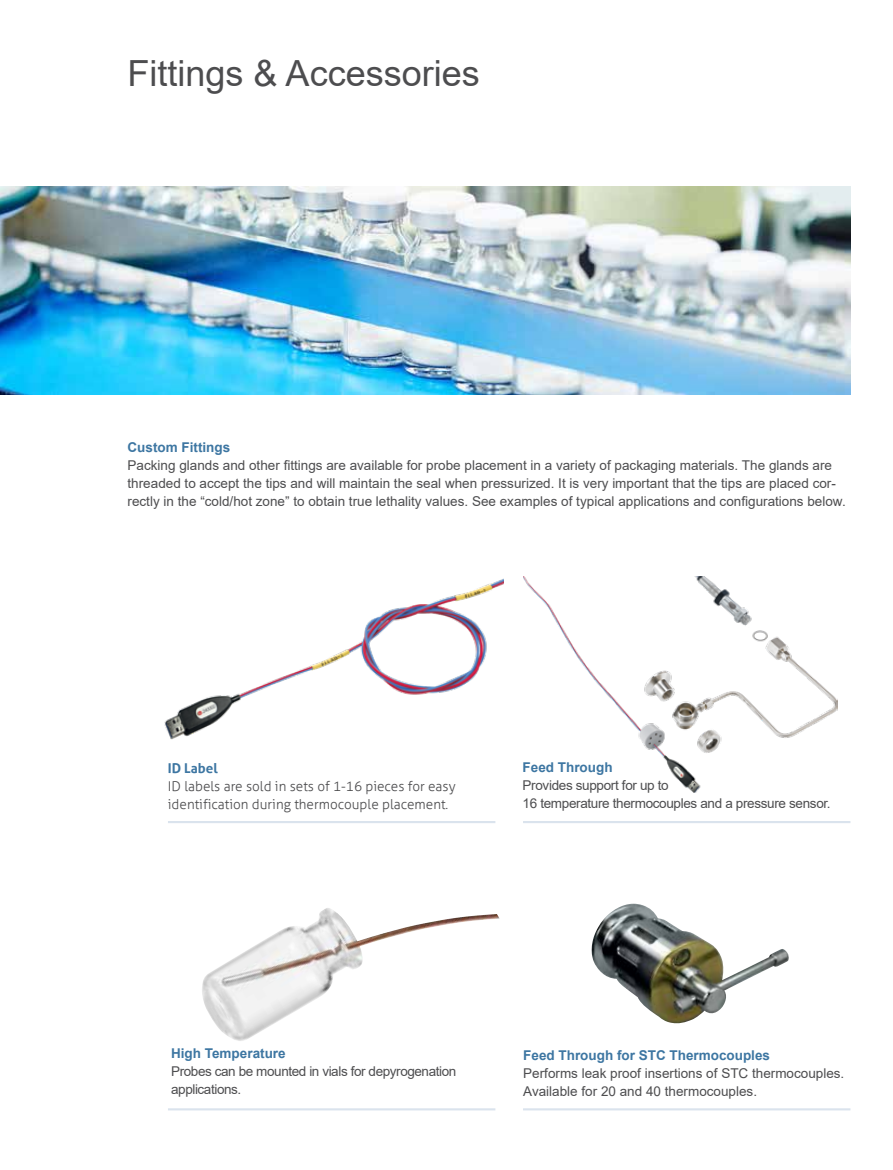
<style>
.page{position:relative;width:893px;height:1170px;background:#fff}
.page>*{position:absolute;margin:0;border:0;box-sizing:border-box;transform-origin:0 0}
.t1{font:36px "Arial";color:#4d4d4f}
.t2{font:13.5px/18px "Arial";color:#4d4d4f}
.t3{font:300 13.5px/18px "Aller";color:#4d4d4f}
.t4{font:700 13.5px "Arial";color:#3d76a2}
.t5{font:13.5px/18px "Arial";letter-spacing:-.025em;color:#4d4d4f}
.t6{font:13.5px/18px "Arial";letter-spacing:-.03em;color:#4d4d4f}
.t7{font:700 13.5px "Aller";color:#3d76a2}
</style>
<div class="page">
<img style="left:523px;top:576px;width:314px;height:217px">
<img style="left:164px;top:578px;width:340px;height:162px">
<img style="left:0;top:186px;width:850px;height:208px">
<img style="left:591px;top:903px;width:198px;height:121px">
<hr style="left:168px;top:1108px;width:327px;height:2px;background:#dae3ed">
<hr style="left:523px;top:1108px;width:327px;height:2px;background:#dae3ed">
<hr style="left:523px;top:821px;width:327px;height:2px;background:#dae3ed">
<hr style="left:168px;top:821px;width:327px;height:2px;background:#dae3ed">
<img style="left:202px;top:908px;width:298px;height:133px">
<h1 class="t1" style="left:128px;top:48px;width:354px">Fittings &amp; Accessories</h1>
<p class="t4" style="left:128px;top:438px;width:104px">Custom Fittings</p>
<p class="t2" style="left:128px;top:456px;width:720px">Packing glands and other fittings are available for probe placement in a variety of packaging materials. The glands are threaded to accept the tips and will maintain the seal when pressurized. It is very important that the tips are placed cor&shy;rectly in the “cold/hot zone” to obtain true lethality values. See examples of typical applications and configurations below.</p>
<p class="t7" style="left:168px;top:760px;width:51px">ID Label</p>
<p class="t3" style="left:168px;top:777px;width:289px">ID labels are sold in sets of 1-16 pieces for easy identification during thermocouple placement.</p>
<p class="t4" style="left:523px;top:758px;width:92px">Feed Through</p>
<p class="t5" style="left:523px;top:776px;width:310px">Provides support for up to<br>16 temperature thermocouples and a pressure sensor.</p>
<p class="t4" style="left:171px;top:1043px;width:116px">High Temperature</p>
<p class="t6" style="left:171px;top:1061px;width:287px">Probes can be mounted in vials for depyrogenation applications.</p>
<p class="t4" style="left:523px;top:1045px;width:248px">Feed Through for STC Thermocouples</p>
<p class="t2" style="left:523px;top:1063px;width:323px">Performs leak proof insertions of STC thermocouples.<br>Available for 20 and 40 thermocouples.</p>
</div>
